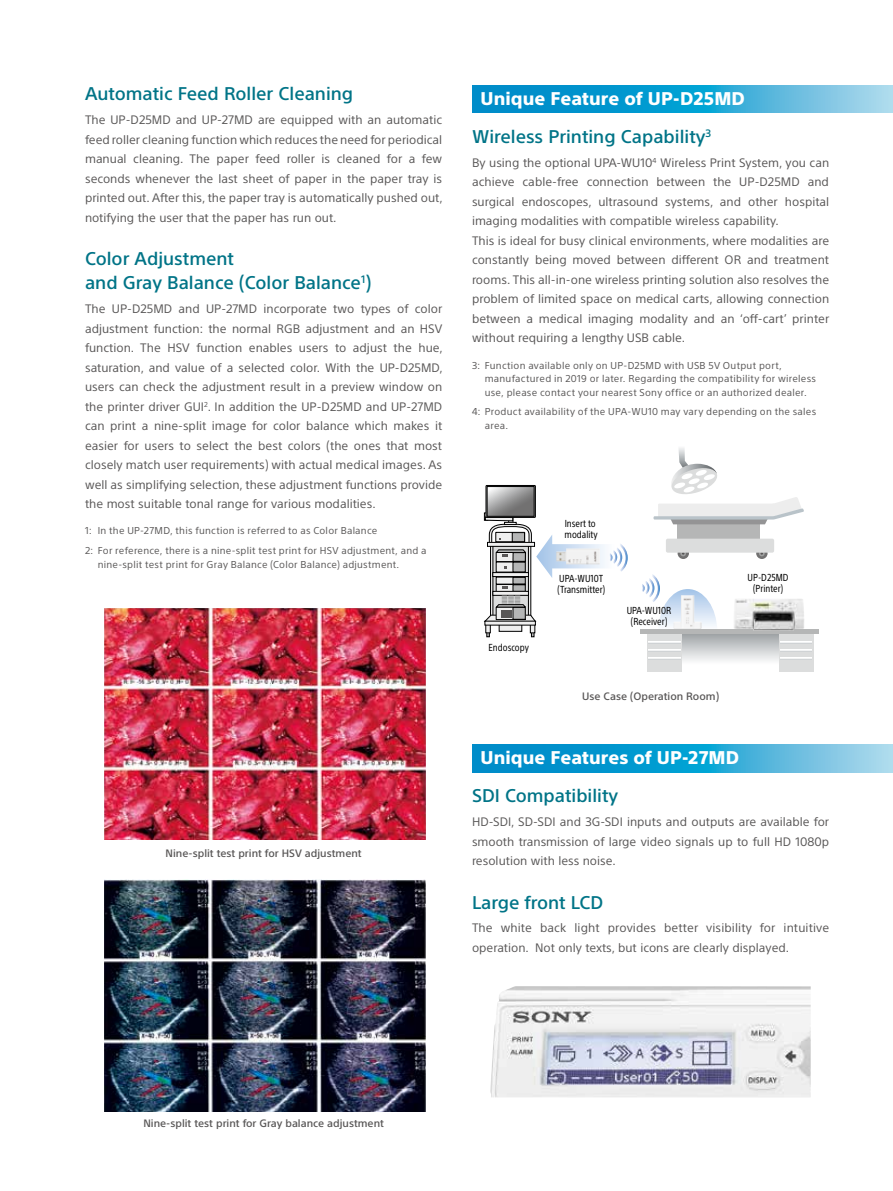
<style>
.page{position:relative;width:893px;height:1191px;background:#fff}
.page>*{position:absolute;margin:0;border:0;box-sizing:border-box;transform-origin:0 0}
.t1{font:500 18px/37.8px "SST";color:#007487}
.t2{font:800 18px "SST";letter-spacing:.005em;color:#fff}
.t3{font:12px/19.5px "SST";color:#595757;text-align:justify}
.t4{font:500 10.5px "SST";color:#595757}
.t5{font:condensed 9.9px/11.4px "SST";color:#000}
.t6{font:9.75px/13.5px "SST";letter-spacing:.025em;color:#595757}
.s1{font-weight:800;color:#fff}
</style>
<div class="page">
<div style="left:678px;top:518px;width:82px;height:27px;background:#b5b6b6"></div>
<svg style="left:678px;top:547px;width:11px;height:12px"></svg>
<svg style="left:680px;top:552px;width:6px;height:4px"></svg>
<svg style="left:756px;top:547px;width:12px;height:12px"></svg>
<svg style="left:759px;top:552px;width:6px;height:4px"></svg>
<div style="left:666px;top:538px;width:108px;height:14px;background:#dcdddd;border-radius:2px"></div>
<svg style="left:493px;top:578px;width:35px;height:36px"></svg>
<div style="left:486px;top:485px;width:50px;height:32px;border:1px solid #000"></div>
<div style="left:490px;top:544px;width:3px;height:72px;border:1px solid #000"></div>
<div style="left:528px;top:544px;width:3px;height:72px;border:1px solid #000"></div>
<svg style="left:484px;top:614px;width:52px;height:23px"></svg>
<div style="left:496px;top:577px;width:29px;height:7px;background:#efefef"></div>
<svg style="left:498px;top:586px;width:15px;height:3px"></svg>
<div style="left:496px;top:584px;width:30px;height:7px;border:1px solid #000"></div>
<div style="left:513px;top:577px;width:12px;height:7px;background:#b5b6b6"></div>
<div style="left:513px;top:585px;width:12px;height:6px;background:#b5b6b6"></div>
<div style="left:513px;top:584px;width:12px;height:7px;border:1px solid #000"></div>
<svg style="left:502px;top:586px;width:5px;height:3px"></svg>
<div style="left:493px;top:591px;width:36px;height:4px;border:1px solid #000"></div>
<svg style="left:495px;top:595px;width:31px;height:12px"></svg>
<svg style="left:498px;top:609px;width:15px;height:9px"></svg>
<div style="left:496px;top:607px;width:30px;height:13px;border:1px solid #000"></div>
<div style="left:513px;top:607px;width:12px;height:12px;background:#b5b6b6"></div>
<div style="left:501px;top:610px;width:10px;height:8px;background:#595757"></div>
<div style="left:680px;top:632px;width:101px;height:32px;background:linear-gradient(to bottom,#9a9ea1,#fafbfb)"></div>
<div style="left:647px;top:632px;width:35px;height:40px;background:#dcdddd"></div>
<svg style="left:648px;top:641px;width:32px;height:3px"></svg>
<svg style="left:648px;top:649px;width:32px;height:3px"></svg>
<svg style="left:648px;top:657px;width:32px;height:3px"></svg>
<div style="left:779px;top:632px;width:34px;height:40px;background:#dcdddd"></div>
<svg style="left:780px;top:641px;width:32px;height:3px"></svg>
<svg style="left:780px;top:649px;width:32px;height:3px"></svg>
<svg style="left:780px;top:657px;width:32px;height:3px"></svg>
<div style="left:640px;top:629px;width:178px;height:5px;background:#b5b6b6"></div>
<svg style="left:653px;top:448px;width:151px;height:76px"></svg>
<svg style="left:642px;top:574px;width:75px;height:52px"></svg>
<svg style="left:484px;top:486px;width:144px;height:92px"></svg>
<img style="left:734px;top:599px;width:70px;height:31px">
<img style="left:556px;top:548px;width:44px;height:16px">
<img style="left:673px;top:595px;width:29px;height:34px">
<img style="left:104px;top:608px;width:322px;height:231px">
<img style="left:104px;top:879px;width:322px;height:232px">
<img style="left:490px;top:986px;width:321px;height:111px">
<svg style="left:472px;top:85px;width:421px;height:28px;background:#2ea7d6"></svg>
<svg style="left:472px;top:744px;width:421px;height:28px;background:#2ea7d6"></svg>
<h1 class="t1" style="left:85px;top:75px;width:270px">Automatic Feed Roller Cleaning</h1>
<p class="t3" style="left:85px;top:110px;width:359px">The UP-D25MD and UP-27MD are equipped with an automatic feed roller cleaning function which reduces the need for periodical manual cleaning. The paper feed roller is cleaned for a few seconds whenever the last sheet of paper in the paper tray is printed out. After this, the paper tray is automatically pushed out, notifying the user that the paper has run out.</p>
<h1 class="t1" style="left:85px;top:247px;width:288px;line-height:24px">Color Adjustment<br>and Gray Balance (Color Balance<sup>1</sup>)</h1>
<p class="t3" style="left:85px;top:299px;width:359px">The UP-D25MD and UP-27MD incorporate two types of color adjustment function: the normal RGB adjustment and an HSV function. The HSV function enables users to adjust the hue, saturation, and value of a selected color. With the UP-D25MD, users can check the adjustment result in a preview window on the printer driver GUI<sup>2</sup>. In addition the UP-D25MD and UP-27MD can print a nine-split image for color balance which makes it easier for users to select the best colors (the ones that most closely match user requirements) with actual medical images. As well as simplifying selection, these adjustment functions provide the most suitable tonal range for various modalities.</p>
<p class="t6" style="left:85px;top:521px;width:343px;line-height:20px">1: In the UP-27MD, this function is referred to as Color Balance<br>2: For reference, there is a nine-split test print for HSV adjustment, and a</p>
<p class="t6" style="left:98px;top:557px;width:303px">nine-split test print for Gray Balance (Color Balance) adjustment.</p>
<p class="t4" style="left:166px;top:847px;width:198px">Nine-split test print for HSV adjustment</p>
<h1 class="t1" style="left:472px;top:80px;width:275px;text-indent:8px"><span class="s1">Unique Feature of UP-D25MD<br></span>Wireless Printing Capability<sup>3</sup></h1>
<p class="t3" style="left:472px;top:153px;width:359px;text-align:left">By using the optional UPA-WU10<sup>4</sup> Wireless Print System, you can achieve cable-free connection between the UP-D25MD and surgical endoscopes, ultrasound systems, and other hospital imaging modalities with compatible wireless capability.<br>This is ideal for busy clinical environments, where modalities are constantly being moved between different OR and treatment rooms. This all-in-one wireless printing solution also resolves the problem of limited space on medical carts, allowing connection between a medical imaging modality and an ‘off-cart’ printer without requiring a lengthy USB cable.</p>
<p class="t6" style="left:485px;top:358px;width:333px;text-indent:-13px">3: Function available only on UP-D25MD with USB 5V Output port, manufactured in 2019 or later. Regarding the compatibility for wireless use, please contact your nearest Sony office or an authorized dealer.</p>
<p class="t6" style="left:485px;top:405px;width:333px;text-indent:-13px">4: Product availability of the UPA-WU10 may vary depending on the sales area.</p>
<p class="t5" style="left:488px;top:641px;width:42px">Endoscopy</p>
<p class="t5" style="left:565px;top:517px;width:35px">Insert to modality</p>
<p class="t5" style="left:557px;top:572px;width:49px">UPA-WU10T (Transmitter)</p>
<p class="t5" style="left:627px;top:604px;width:46px;text-align:center">UPA-WU10R (Receiver)</p>
<p class="t4" style="left:582px;top:690px;width:138px">Use Case (Operation Room)</p>
<p class="t5" style="left:748px;top:571px;width:43px;text-align:center">UP-D25MD (Printer)</p>
<h1 class="t2" style="left:480px;top:747px;width:260px">Unique Features of UP-27MD</h1>
<h1 class="t1" style="left:472px;top:776px;width:148px">SDI Compatibility</h1>
<p class="t3" style="left:472px;top:812px;width:359px">HD-SDI, SD-SDI and 3G-SDI inputs and outputs are available for smooth transmission of large video signals up to full HD 1080p resolution with less noise.</p>
<h1 class="t1" style="left:472px;top:883px;width:133px">Large front LCD</h1>
<p class="t3" style="left:472px;top:918px;width:359px">The white back light provides better visibility for intuitive operation. Not only texts, but icons are clearly displayed.</p>
<p class="t4" style="left:143px;top:1117px;width:242px">Nine-split test print for Gray balance adjustment</p>
</div>
